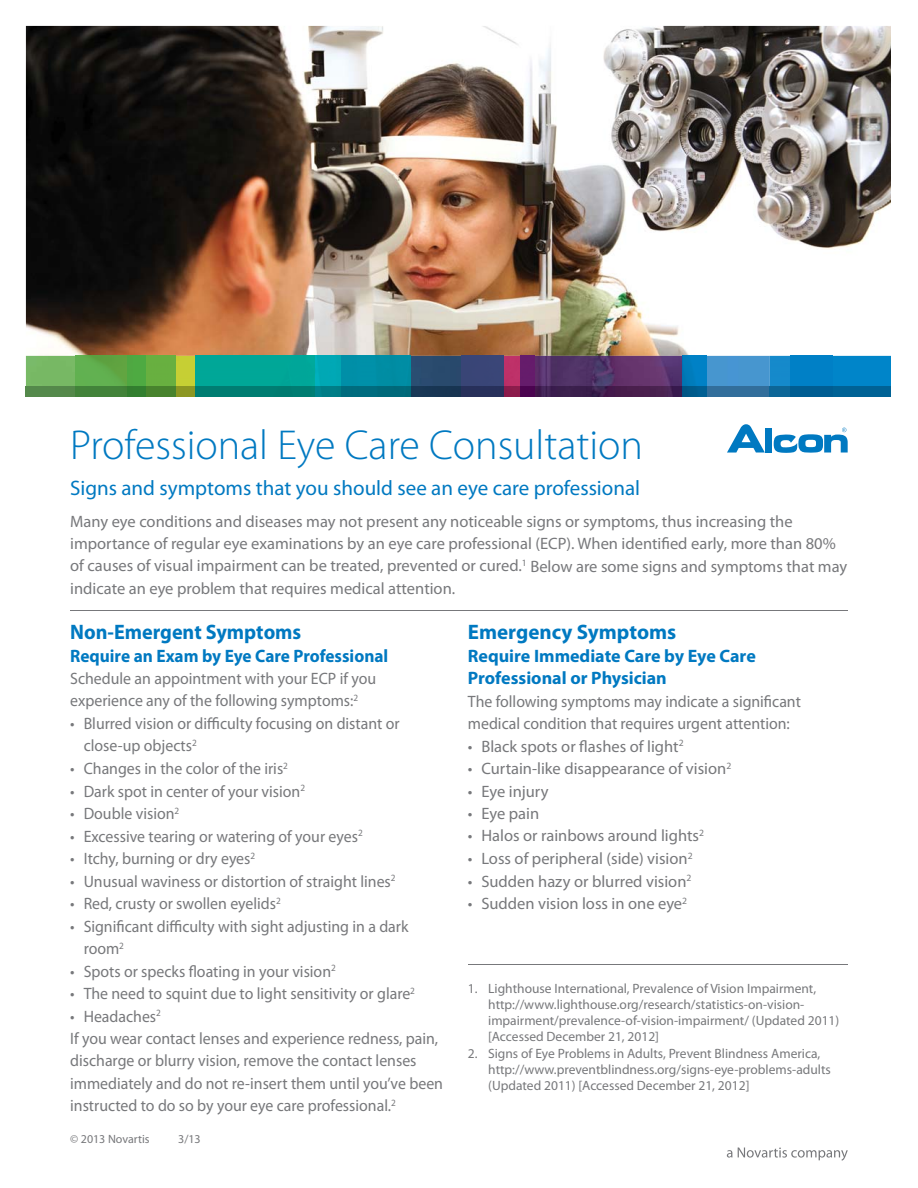
<style>
.page{position:relative;width:918px;height:1188px;background:#fff}
.page>*{position:absolute;margin:0;border:0;box-sizing:border-box;transform-origin:0 0}
.t1{font:300 42px "Myriad Pro";color:#0079c1}
.t2{font:21px "Myriad Pro";color:#0079c1}
.t3{font:700 21px "Myriad Pro";color:#0079c1;scale:.96 1}
.t4{font:700 21px "Myriad Pro";color:#0079c1}
.t5{font:700 18px/22.5px "Myriad Pro";color:#0079c1}
.t6{font:700 18px "Myriad Pro";color:#0079c1;scale:.96 1}
.t7{font:16.5px/22.5px "Myriad Pro";color:#77787b;scale:.96 1}
.t8{font:16.5px/22.5px "Myriad Pro";color:#77787b}
.t9{font:13.5px/16.2px "Myriad Pro";color:#77787b}
.t10{font:12px "Myriad Pro";color:#77787b}
</style>
<div class="page">
<img style="left:26px;top:26px;width:865px;height:330px">
<img style="left:411px;top:356px;width:359px;height:30px">
<img style="left:176px;top:356px;width:19px;height:30px">
<img style="left:461px;top:356px;width:43px;height:30px">
<img style="left:195px;top:356px;width:216px;height:30px">
<img style="left:26px;top:356px;width:50px;height:30px">
<img style="left:520px;top:356px;width:15px;height:30px">
<img style="left:76px;top:356px;width:100px;height:30px">
<img style="left:770px;top:356px;width:121px;height:30px">
<img style="left:791px;top:356px;width:1px;height:30px">
<img style="left:683px;top:356px;width:23px;height:30px">
<img style="left:682px;top:356px;width:1px;height:30px">
<img style="left:146px;top:386px;width:745px;height:10px">
<img style="left:26px;top:386px;width:101px;height:10px">
<svg style="left:127px;top:386px;width:19px;height:10px"></svg>
<svg style="left:727px;top:424px;width:38px;height:29px"></svg>
<div style="left:765px;top:428px;width:7px;height:25px;background:#0079c1"></div>
<svg style="left:774px;top:428px;width:74px;height:25px"></svg>
<svg style="left:727px;top:1147px;width:121px;height:14px"></svg>
<hr style="left:468px;top:964px;width:380px;height:1px;background:#77787b">
<hr style="left:70px;top:610px;width:778px;height:1px;background:#77787b">
<h1 class="t1" style="left:70px;top:429px;width:574px">Professional Eye Care Consultation</h1>
<p class="t2" style="left:70px;top:480px;width:571px">Signs and symptoms that you should see an eye care professional</p>
<p class="t8" style="left:70px;top:511px;width:779px">Many eye conditions and diseases may not present any noticeable signs or symptoms, thus increasing the importance of regular eye examinations by an eye care professional (ECP). When identified early, more than 80% of causes of visual impairment can be treated, prevented or cured.<sup>1</sup> Below are some signs and symptoms that may indicate an eye problem that requires medical attention.</p>
<p class="t3" style="left:70px;top:624px;width:242px">Non-Emergent Symptoms</p>
<p class="t6" style="left:70px;top:649px;width:333px">Require an Exam by Eye Care Professional</p>
<p class="t7" style="left:70px;top:669px;width:320px">Schedule an appointment with your ECP if you experience any of the following symptoms:<sup>2</sup></p>
<p class="t7" style="left:84px;top:714px;width:331px;text-indent:-14px">• Blurred vision or difficulty focusing on distant or close-up objects<sup>2</sup></p>
<p class="t7" style="left:70px;top:759px;width:228px">• Changes in the color of the iris<sup>2</sup></p>
<p class="t7" style="left:70px;top:781px;width:246px">• Dark spot in center of your vision<sup>2</sup></p>
<p class="t7" style="left:70px;top:804px;width:115px">• Double vision<sup>2</sup></p>
<p class="t7" style="left:70px;top:826px;width:306px">• Excessive tearing or watering of your eyes<sup>2</sup></p>
<p class="t7" style="left:70px;top:849px;width:194px">• Itchy, burning or dry eyes<sup>2</sup></p>
<p class="t7" style="left:70px;top:871px;width:340px">• Unusual waviness or distortion of straight lines<sup>2</sup></p>
<p class="t7" style="left:70px;top:894px;width:221px">• Red, crusty or swollen eyelids<sup>2</sup></p>
<p class="t7" style="left:84px;top:916px;width:340px;text-indent:-13px">• Significant difficulty with sight adjusting in a dark room<sup>2</sup></p>
<p class="t7" style="left:70px;top:961px;width:278px">• Spots or specks floating in your vision<sup>2</sup></p>
<p class="t7" style="left:70px;top:984px;width:361px">• The need to squint due to light sensitivity or glare<sup>2</sup></p>
<p class="t7" style="left:70px;top:1006px;width:390px">• Headaches<sup>2<br></sup>If you wear contact lenses and experience redness, pain, discharge or blurry vision, remove the contact lenses immediately and do not re-insert them until you’ve been instructed to do so by your eye care professional.<sup>2</sup></p>
<p class="t10" style="left:70px;top:1134px;width:81px">© 2013 Novartis</p>
<p class="t10" style="left:178px;top:1134px;width:24px">3/13</p>
<p class="t4" style="left:468px;top:624px;width:210px">Emergency Symptoms</p>
<p class="t5" style="left:468px;top:646px;width:289px">Require Immediate Care by Eye Care<br>Professional or Physician</p>
<p class="t7" style="left:468px;top:691px;width:348px">The following symptoms may indicate a significant medical condition that requires urgent attention:</p>
<p class="t8" style="left:468px;top:736px;width:217px">• Black spots or flashes of light<sup>2</sup></p>
<p class="t8" style="left:468px;top:759px;width:265px">• Curtain-like disappearance of vision<sup>2</sup></p>
<p class="t8" style="left:468px;top:781px;width:82px">• Eye injury</p>
<p class="t8" style="left:468px;top:804px;width:73px">• Eye pain</p>
<p class="t8" style="left:468px;top:826px;width:238px">• Halos or rainbows around lights<sup>2</sup></p>
<p class="t8" style="left:468px;top:849px;width:226px">• Loss of peripheral (side) vision<sup>2</sup></p>
<p class="t8" style="left:468px;top:871px;width:225px">• Sudden hazy or blurred vision<sup>2</sup></p>
<p class="t8" style="left:468px;top:894px;width:221px">• Sudden vision loss in one eye<sup>2</sup></p>
<p class="t9" style="left:488px;top:981px;width:353px;text-indent:-20px">1. Lighthouse International, Prevalence of Vision Impairment, http://www.lighthouse.org/research/statistics-on-vision&shy;impairment/prevalence-of-vision-impairment/ (Updated 2011) [Accessed December 21, 2012]</p>
<p class="t9" style="left:488px;top:1046px;width:344px;text-indent:-20px">2. Signs of Eye Problems in Adults, Prevent Blindness America, http://www.preventblindness.org/signs-eye-problems-adults (Updated 2011) [Accessed December 21, 2012]</p>
</div>
